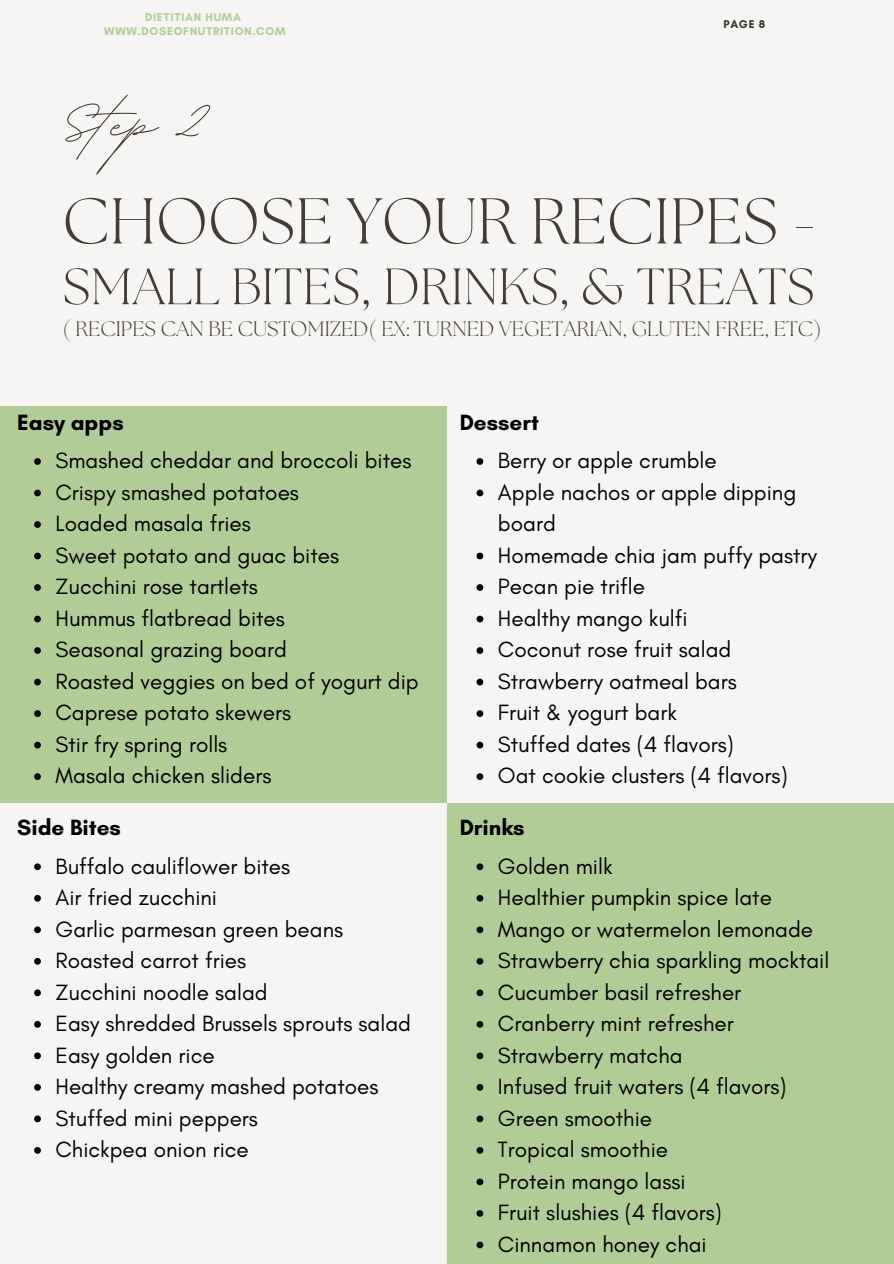
<style>
.page{position:relative;width:894px;height:1264px;background:#fff}
.page>*{position:absolute;margin:0;border:0;box-sizing:border-box;transform-origin:0 0}
.t1{font:96px "BD Script";color:#423d37}
.t2{font:300 64.5px "The Seasons";color:#423d37}
.t3{font:300 51px "The Seasons";color:#423d37}
.t4{font:22.5px/31.5px "Glacial Indifference";color:#000}
.t5{font:700 22.5px "Glacial Indifference";color:#000}
.t6{font:300 21px "The Seasons";color:#423d37}
.t7{font:700 11.55px "Glacial Indifference";letter-spacing:.06em;color:#b0cd97}
.t8{font:700 11.55px "Glacial Indifference";color:#35352e}
</style>
<div class="page">
<div style="left:0;top:0;width:893px;height:1263px;background:#f6f5f3"></div>
<div style="left:0;top:406px;width:446px;height:396px;background:#b0cd97"></div>
<div style="left:446px;top:802px;width:447px;height:461px;background:#b0cd97"></div>
<svg style="left:476px;top:863px;width:7px;height:7px"></svg>
<svg style="left:476px;top:894px;width:7px;height:7px"></svg>
<svg style="left:476px;top:926px;width:7px;height:7px"></svg>
<svg style="left:476px;top:958px;width:7px;height:6px"></svg>
<svg style="left:476px;top:989px;width:7px;height:7px"></svg>
<svg style="left:476px;top:1021px;width:7px;height:6px"></svg>
<svg style="left:476px;top:1052px;width:7px;height:7px"></svg>
<svg style="left:476px;top:1084px;width:7px;height:6px"></svg>
<svg style="left:476px;top:1115px;width:7px;height:7px"></svg>
<svg style="left:476px;top:1147px;width:7px;height:6px"></svg>
<svg style="left:476px;top:1178px;width:7px;height:7px"></svg>
<svg style="left:476px;top:1210px;width:7px;height:6px"></svg>
<svg style="left:476px;top:1241px;width:7px;height:7px"></svg>
<svg style="left:34px;top:458px;width:7px;height:7px"></svg>
<svg style="left:34px;top:489px;width:7px;height:7px"></svg>
<svg style="left:34px;top:521px;width:7px;height:7px"></svg>
<svg style="left:34px;top:552px;width:7px;height:7px"></svg>
<svg style="left:34px;top:584px;width:7px;height:7px"></svg>
<svg style="left:34px;top:615px;width:7px;height:7px"></svg>
<svg style="left:34px;top:647px;width:7px;height:7px"></svg>
<svg style="left:34px;top:678px;width:7px;height:7px"></svg>
<svg style="left:34px;top:710px;width:7px;height:7px"></svg>
<svg style="left:34px;top:741px;width:7px;height:7px"></svg>
<svg style="left:34px;top:773px;width:7px;height:7px"></svg>
<svg style="left:476px;top:458px;width:7px;height:7px"></svg>
<svg style="left:476px;top:489px;width:7px;height:7px"></svg>
<svg style="left:476px;top:552px;width:7px;height:7px"></svg>
<svg style="left:476px;top:584px;width:7px;height:7px"></svg>
<svg style="left:476px;top:615px;width:7px;height:7px"></svg>
<svg style="left:476px;top:647px;width:7px;height:7px"></svg>
<svg style="left:476px;top:678px;width:7px;height:7px"></svg>
<svg style="left:476px;top:710px;width:7px;height:7px"></svg>
<svg style="left:476px;top:741px;width:7px;height:7px"></svg>
<svg style="left:476px;top:773px;width:7px;height:7px"></svg>
<svg style="left:34px;top:863px;width:7px;height:7px"></svg>
<svg style="left:34px;top:894px;width:7px;height:7px"></svg>
<svg style="left:34px;top:926px;width:7px;height:7px"></svg>
<svg style="left:34px;top:957px;width:7px;height:7px"></svg>
<svg style="left:34px;top:989px;width:7px;height:7px"></svg>
<svg style="left:34px;top:1021px;width:7px;height:6px"></svg>
<svg style="left:34px;top:1052px;width:7px;height:7px"></svg>
<svg style="left:34px;top:1084px;width:7px;height:6px"></svg>
<svg style="left:34px;top:1115px;width:7px;height:7px"></svg>
<svg style="left:34px;top:1147px;width:7px;height:6px"></svg>
<p class="t7" style="left:145px;top:10px;width:97px">DIETITIAN HUMA</p>
<p class="t7" style="left:104px;top:24px;width:183px">WWW.DOSEOFNUTRITION.COM</p>
<p class="t1" style="left:62px;top:59px;width:142px">Step 2</p>
<p class="t8" style="left:723px;top:17px;width:43px">PAGE 8</p>
<p class="t2" style="left:62px;top:192px;width:754px">CHOOSE YOUR RECIPES -</p>
<p class="t3" style="left:62px;top:263px;width:753px">SMALL BITES, DRINKS, &amp; TREATS</p>
<p class="t6" style="left:62px;top:319px;width:760px">( RECIPES CAN BE CUSTOMIZED( EX: TURNED VEGETARIAN, GLUTEN FREE, ETC)</p>
<p class="t5" style="left:17px;top:408px;width:108px">Easy apps</p>
<h2 class="t5" style="left:459px;top:408px;width:81px">Dessert</h2>
<p class="t4" style="left:55px;top:444px;width:357px">Smashed cheddar and broccoli bites</p>
<p class="t4" style="left:55px;top:476px;width:245px">Crispy smashed potatoes</p>
<p class="t4" style="left:55px;top:507px;width:197px">Loaded masala fries</p>
<p class="t4" style="left:55px;top:539px;width:285px">Sweet potato and guac bites</p>
<p class="t4" style="left:55px;top:570px;width:204px">Zucchini rose tartlets</p>
<p class="t4" style="left:55px;top:602px;width:231px">Hummus flatbread bites</p>
<p class="t4" style="left:55px;top:633px;width:233px">Seasonal grazing board</p>
<p class="t4" style="left:55px;top:665px;width:364px">Roasted veggies on bed of yogurt dip</p>
<p class="t4" style="left:55px;top:696px;width:237px">Caprese potato skewers</p>
<h3 class="t4" style="left:55px;top:728px;width:173px">Stir fry spring rolls</h3>
<p class="t4" style="left:55px;top:759px;width:217px">Masala chicken sliders</p>
<p class="t4" style="left:498px;top:444px;width:220px">Berry or apple crumble</p>
<p class="t4" style="left:498px;top:476px;width:300px">Apple nachos or apple dipping board</p>
<p class="t4" style="left:498px;top:539px;width:320px">Homemade chia jam puffy pastry</p>
<p class="t4" style="left:498px;top:570px;width:148px">Pecan pie trifle</p>
<p class="t4" style="left:498px;top:602px;width:191px">Healthy mango kulfi</p>
<p class="t4" style="left:498px;top:633px;width:235px">Coconut rose fruit salad</p>
<p class="t4" style="left:498px;top:665px;width:240px">Strawberry oatmeal bars</p>
<p class="t4" style="left:498px;top:696px;width:180px">Fruit &amp; yogurt bark</p>
<p class="t4" style="left:498px;top:728px;width:237px">Stuffed dates (4 flavors)</p>
<h3 class="t4" style="left:498px;top:759px;width:291px">Oat cookie clusters (4 flavors)</h3>
<h1 class="t5" style="left:17px;top:813px;width:105px">Side Bites</h1>
<p class="t4" style="left:55px;top:849px;width:236px">Buffalo cauliflower bites</p>
<p class="t4" style="left:55px;top:881px;width:163px">Air fried zucchini</p>
<p class="t4" style="left:55px;top:912px;width:289px">Garlic parmesan green beans</p>
<p class="t4" style="left:55px;top:944px;width:192px">Roasted carrot fries</p>
<p class="t4" style="left:55px;top:975px;width:214px">Zucchini noodle salad</p>
<p class="t4" style="left:55px;top:1007px;width:357px">Easy shredded Brussels sprouts salad</p>
<p class="t4" style="left:55px;top:1038px;width:161px">Easy golden rice</p>
<p class="t4" style="left:55px;top:1070px;width:324px">Healthy creamy mashed potatoes</p>
<p class="t4" style="left:55px;top:1101px;width:204px">Stuffed mini peppers</p>
<p class="t4" style="left:55px;top:1133px;width:195px">Chickpea onion rice</p>
<h3 class="t5" style="left:459px;top:813px;width:66px">Drinks</h3>
<p class="t4" style="left:498px;top:849px;width:116px">Golden milk</p>
<p class="t4" style="left:498px;top:881px;width:275px">Healthier pumpkin spice late</p>
<p class="t4" style="left:498px;top:912px;width:316px">Mango or watermelon lemonade</p>
<p class="t4" style="left:498px;top:944px;width:333px">Strawberry chia sparkling mocktail</p>
<p class="t4" style="left:498px;top:975px;width:245px">Cucumber basil refresher</p>
<p class="t4" style="left:498px;top:1007px;width:237px">Cranberry mint refresher</p>
<p class="t4" style="left:498px;top:1038px;width:186px">Strawberry matcha</p>
<p class="t4" style="left:498px;top:1070px;width:290px">Infused fruit waters (4 flavors)</p>
<p class="t4" style="left:498px;top:1101px;width:156px">Green smoothie</p>
<p class="t4" style="left:498px;top:1133px;width:172px">Tropical smoothie</p>
<p class="t4" style="left:498px;top:1164px;width:189px">Protein mango lassi</p>
<h3 class="t4" style="left:498px;top:1196px;width:225px">Fruit slushies (4 flavors)</h3>
<p class="t4" style="left:498px;top:1227px;width:210px">Cinnamon honey chai</p>
</div>
